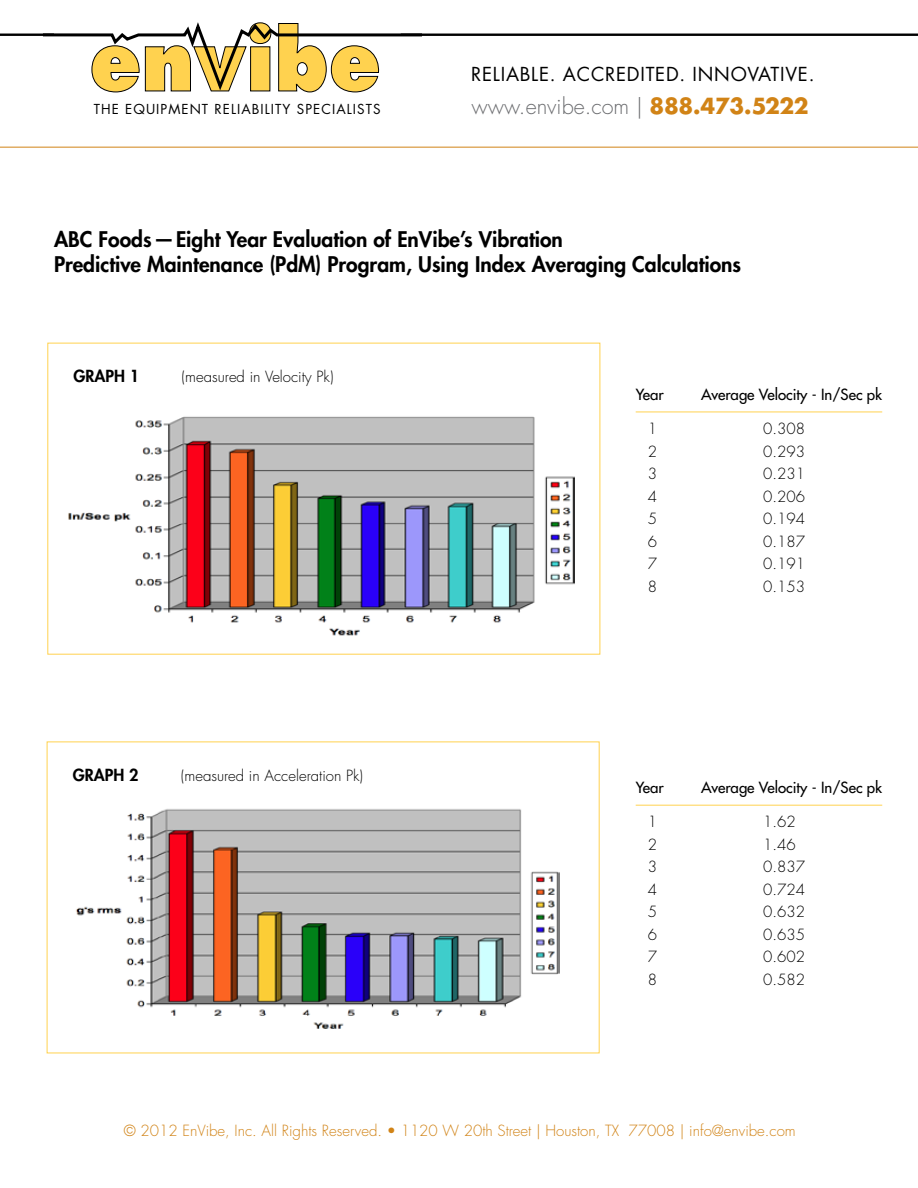
<style>
.page{position:relative;width:918px;height:1188px;background:#fff}
.page>*{position:absolute;margin:0;border:0;box-sizing:border-box;transform-origin:0 0}
.t1{font:300 21.6px "Futura Std";color:#6d6e71}
.t2{font:800 21px/25.2px "Futura Std";color:#000}
.t3{font:18.75px "Futura Std";letter-spacing:.04em;color:#000}
.t4{font:800 16.2px "Futura Std";color:#000}
.t5{font:300 15px "Futura Std";color:#000}
.t6{font:300 15px "Futura Std";color:#d18316}
.t7{font:500 15px "Futura Std";color:#000}
.t8{font:13.35px "Futura Std";letter-spacing:.08em;color:#000}
.s1{font-weight:700;color:#d18316}
</style>
<div class="page">
<hr style="left:636px;top:805px;width:246px;height:1px;background:#ffd24f">
<hr style="left:636px;top:412px;width:246px;height:1px;background:#ffd24f">
<svg style="left:40px;top:22px;width:385px;height:71px"></svg>
<hr style="left:401px;top:34px;width:517px;height:2px;background:#000">
<hr style="left:0;top:34px;width:54px;height:2px;background:#000">
<hr style="left:0;top:147px;width:918px;height:1px;background:#d18316">
<img style="left:68px;top:416px;width:506px;height:220px">
<img style="left:76px;top:809px;width:484px;height:220px">
<p class="t3" style="left:471px;top:62px;width:345px">RELIABLE. ACCREDITED. INNOVATIVE.</p>
<p class="t8" style="left:94px;top:101px;width:288px">THE EQUIPMENT RELIABILITY SPECIALISTS</p>
<h1 class="t1" style="left:472px;top:93px;width:339px">www.envibe.com | <span class="s1">888.473.5222</span></h1>
<h2 class="t2" style="left:54px;top:227px;width:689px">ABC Foods—Eight Year Evaluation of EnVibe’s Vibration<br>Predictive Maintenance (PdM) Program, Using Index Averaging Calculations</h2>
<p class="t4" style="left:74px;top:366px;width:67px">GRAPH 1</p>
<p class="t5" style="left:182px;top:368px;width:154px">(measured in Velocity Pk)</p>
<p class="t4" style="left:73px;top:765px;width:67px">GRAPH 2</p>
<p class="t5" style="left:181px;top:767px;width:184px">(measured in Acceleration Pk)</p>
<p class="t7" style="left:636px;top:385px;width:30px">Year</p>
<p class="t7" style="left:701px;top:385px;width:183px">Average Velocity - In/Sec pk</p>
<p class="t5" style="left:648px;top:420px;width:11px">1</p>
<p class="t5" style="left:763px;top:420px;width:43px">0.308</p>
<p class="t5" style="left:648px;top:442px;width:11px">2</p>
<p class="t5" style="left:763px;top:442px;width:43px">0.293</p>
<p class="t5" style="left:648px;top:465px;width:11px">3</p>
<p class="t5" style="left:763px;top:465px;width:43px">0.231</p>
<p class="t5" style="left:648px;top:487px;width:11px">4</p>
<p class="t5" style="left:763px;top:487px;width:43px">0.206</p>
<p class="t5" style="left:648px;top:510px;width:11px">5</p>
<p class="t5" style="left:763px;top:510px;width:43px">0.194</p>
<p class="t5" style="left:648px;top:532px;width:11px">6</p>
<p class="t5" style="left:763px;top:532px;width:43px">0.187</p>
<p class="t5" style="left:648px;top:555px;width:11px">7</p>
<p class="t5" style="left:763px;top:555px;width:43px">0.191</p>
<p class="t5" style="left:648px;top:577px;width:11px">8</p>
<p class="t5" style="left:763px;top:577px;width:43px">0.153</p>
<p class="t7" style="left:636px;top:778px;width:30px">Year</p>
<p class="t7" style="left:701px;top:778px;width:183px">Average Velocity - In/Sec pk</p>
<p class="t5" style="left:648px;top:813px;width:11px">1</p>
<p class="t5" style="left:763px;top:813px;width:34px">1.62</p>
<p class="t5" style="left:648px;top:835px;width:11px">2</p>
<p class="t5" style="left:763px;top:835px;width:34px">1.46</p>
<p class="t5" style="left:648px;top:858px;width:11px">3</p>
<p class="t5" style="left:763px;top:858px;width:43px">0.837</p>
<p class="t5" style="left:648px;top:880px;width:11px">4</p>
<p class="t5" style="left:763px;top:880px;width:43px">0.724</p>
<p class="t5" style="left:648px;top:903px;width:11px">5</p>
<p class="t5" style="left:763px;top:903px;width:43px">0.632</p>
<p class="t5" style="left:648px;top:925px;width:11px">6</p>
<p class="t5" style="left:763px;top:925px;width:43px">0.635</p>
<p class="t5" style="left:648px;top:948px;width:11px">7</p>
<p class="t5" style="left:763px;top:948px;width:43px">0.602</p>
<p class="t5" style="left:648px;top:970px;width:11px">8</p>
<p class="t5" style="left:763px;top:970px;width:43px">0.582</p>
<p class="t6" style="left:124px;top:1122px;width:673px">© 2012 EnVibe, Inc. All Rights Reserved. • 1120 W 20th Street | Houston, TX 77008 | info@envibe.com</p>
</div>
